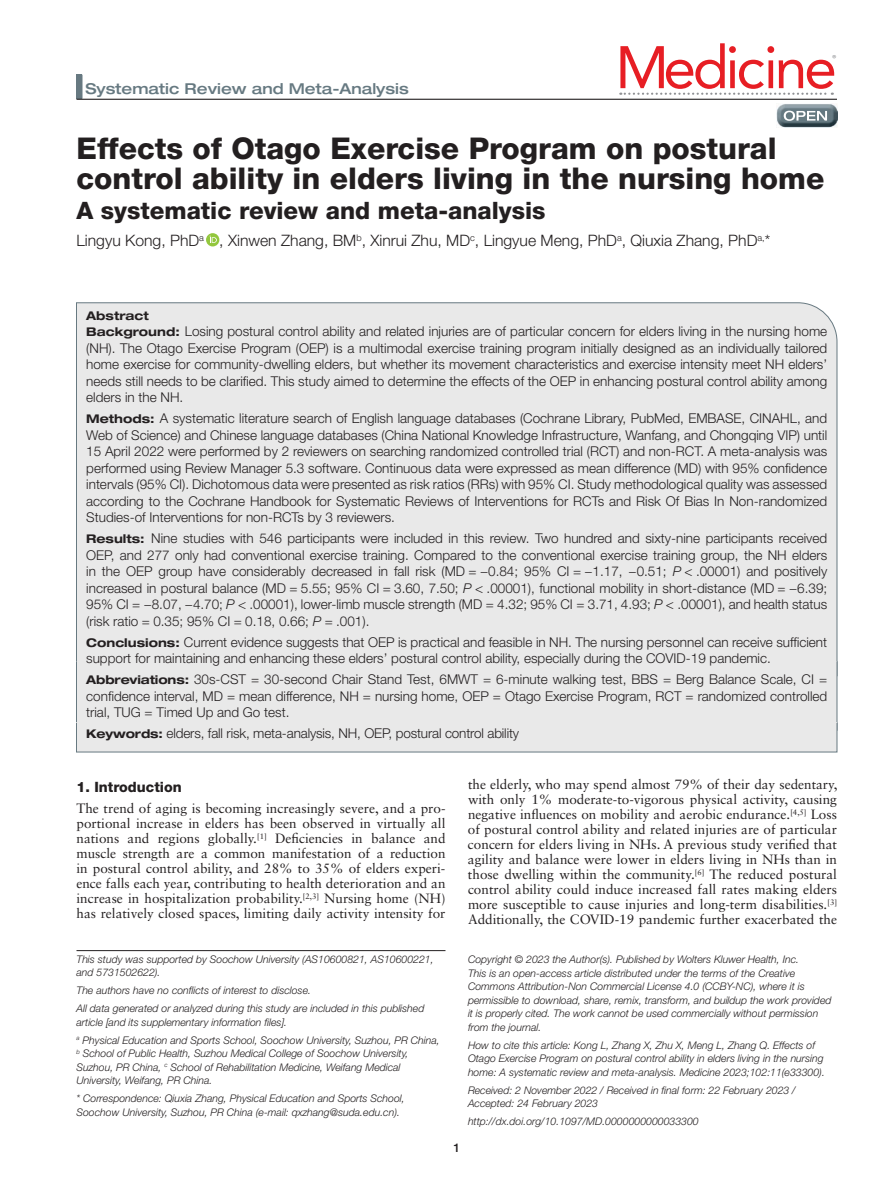
<style>
.page{position:relative;width:891px;height:1188px;background:#fff}
.page>*{position:absolute;margin:0;border:0;box-sizing:border-box;transform-origin:0 0}
.t1{font:59.4px "Avenir";letter-spacing:-.06em;color:#e71e24}
.t2{font:800 30px/30px "Helvetica Neue LT Std";color:#231f20}
.t3{font:800 24px "Helvetica Neue LT Std";color:#231f20}
.t4{font:300 15.75px "Helvetica Neue LT Std";color:#231f20}
.t5{font:500 expanded 15px "Helvetica Neue LT Std";color:#667981}
.t6{font:800 14.25px "Helvetica Neue LT Std";color:#231f20}
.t7{font:300 13.5px/16.5px "Helvetica Neue LT Std";color:#231f20;text-align:justify}
.t8{font:13.5px/15px "Sabon LT Std";color:#231f20;text-align:justify}
.t9{font:700 expanded 12px "Helvetica Neue LT Std";color:#231f20}
.t10{font:500 12px "Helvetica Neue LT Std";color:#231f20}
.t11{font:italic 300 10.5px/13.5px "Helvetica Neue LT Std";color:#231f20}
.t12{font:500 10.35px "Akzidenz Grotesk BE";color:#909295}
.s1{font-weight:700;font-stretch:expanded;font-size:12px}
.s2{font-style:italic}
</style>
<div class="page">
<div style="left:76px;top:74px;width:6px;height:25px;background:#677981"></div>
<hr style="left:76px;top:99px;width:761px;height:1px;background:#231f20">
<img style="left:776px;top:104px;width:61px;height:24px">
<svg style="left:784px;top:111px;width:43px;height:10px"></svg>
<svg style="left:620px;top:93px;width:213px;height:2px"></svg>
<div style="left:76px;top:302px;width:762px;height:375px;background:#e9e9e9"></div>
<div style="left:76px;top:661px;width:761px;height:71px;background:#e9e9e9"></div>
<div style="left:76px;top:723px;width:761px;height:29px;background:#e9e9e9"></div>
<div style="left:206px;top:233px;width:13px;height:13px;background:#93c73e;border-radius:50%"></div>
<svg style="left:210px;top:236px;width:7px;height:7px"></svg>
<hr style="left:76px;top:950px;width:370px;height:1px;background:#231f20">
<p class="t5" style="left:86px;top:80px;width:325px">Systematic Review and Meta-Analysis</p>
<h1 class="t1" style="left:615px;top:33px;width:223px">Medicine</h1>
<p class="t12" style="left:832px;top:52px;width:6px">®</p>
<h2 class="t2" style="left:76px;top:134px;width:749px">Effects of Otago Exercise Program on postural control ability in elders living in the nursing home</h2>
<h3 class="t3" style="left:76px;top:197px;width:471px">A systematic review and meta-analysis</h3>
<p class="t4" style="left:76px;top:231px;width:695px">Lingyu Kong, PhD<sup>a</sup> , Xinwen Zhang, BM<sup>b</sup>, Xinrui Zhu, MD<sup>c</sup>, Lingyue Meng, PhD<sup>a</sup>, Qiuxia Zhang, PhD<sup>a,</sup>*</p>
<p class="t9" style="left:86px;top:308px;width:64px">Abstract</p>
<p class="t7" style="left:86px;top:323px;width:743px"><span class="s1">Background:</span> Losing postural control ability and related injuries are of particular concern for elders living in the nursing home (NH). The Otago Exercise Program (OEP) is a multimodal exercise training program initially designed as an individually tailored home exercise for community-dwelling elders, but whether its movement characteristics and exercise intensity meet NH elders’ needs still needs to be clarified. This study aimed to determine the effects of the OEP in enhancing postural control ability among elders in the NH.</p>
<p class="t7" style="left:86px;top:410px;width:743px"><span class="s1">Methods:</span> A systematic literature search of English language databases (Cochrane Library, PubMed, EMBASE, CINAHL, and Web of Science) and Chinese language databases (China National Knowledge Infrastructure, Wanfang, and Chongqing VIP) until 15 April 2022 were performed by 2 reviewers on searching randomized controlled trial (RCT) and non-RCT. A meta-analysis was performed using Review Manager 5.3 software. Continuous data were expressed as mean difference (MD) with 95% confidence intervals (95% CI). Dichotomous data were presented as risk ratios (RRs) with 95% CI. Study methodological quality was assessed according to the Cochrane Handbook for Systematic Reviews of Interventions for RCTs and Risk Of Bias In Non-randomized Studies-of Interventions for non-RCTs by 3 reviewers.</p>
<p class="t7" style="left:86px;top:530px;width:743px"><span class="s1">Results:</span> Nine studies with 546 participants were included in this review. Two hundred and sixty-nine participants received OEP, and 277 only had conventional exercise training. Compared to the conventional exercise training group, the NH elders in the OEP group have considerably decreased in fall risk (MD = −0.84; 95% CI = −1.17, −0.51; <span class="s2">P</span> &lt; .00001) and positively increased in postural balance (MD = 5.55; 95% CI = 3.60, 7.50; <span class="s2">P</span> &lt; .00001), functional mobility in short-distance (MD = −6.39; 95% CI = −8.07, −4.70; <span class="s2">P</span> &lt; .00001), lower-limb muscle strength (MD = 4.32; 95% CI = 3.71, 4.93; <span class="s2">P</span> &lt; .00001), and health status (risk ratio = 0.35; 95% CI = 0.18, 0.66; <span class="s2">P</span> = .001).</p>
<p class="t7" style="left:86px;top:634px;width:742px"><span class="s1">Conclusions:</span> Current evidence suggests that OEP is practical and feasible in NH. The nursing personnel can receive sufficient support for maintaining and enhancing these elders’ postural control ability, especially during the COVID-19 pandemic.</p>
<p class="t7" style="left:86px;top:671px;width:743px"><span class="s1">Abbreviations:</span> 30s-CST = 30-second Chair Stand Test, 6MWT = 6-minute walking test, BBS = Berg Balance Scale, CI = confidence interval, MD = mean difference, NH = nursing home, OEP = Otago Exercise Program, RCT = randomized controlled trial, TUG = Timed Up and Go test.</p>
<p class="t7" style="left:86px;top:725px;width:434px"><span class="s1">Keywords:</span> elders, fall risk, meta-analysis, NH, OEP, postural control ability</p>
<p class="t6" style="left:76px;top:779px;width:107px">1. Introduction</p>
<p class="t8" style="left:76px;top:801px;width:371px">The trend of aging is becoming increasingly severe, and a pro&shy;portional increase in elders has been observed in virtually all nations and regions globally.<sup>[1]</sup> Deficiencies in balance and muscle strength are a common manifestation of a reduction in postural control ability, and 28% to 35% of elders experi&shy;ence falls each year, contributing to health deterioration and an increase in hospitalization probability.<sup>[2,3]</sup> Nursing home (NH) has relatively closed spaces, limiting daily activity intensity for</p>
<p class="t8" style="left:468px;top:777px;width:371px">the elderly, who may spend almost 79% of their day sedentary, with only 1% moderate-to-vigorous physical activity, causing negative influences on mobility and aerobic endurance.<sup>[4,5]</sup> Loss of postural control ability and related injuries are of particular concern for elders living in NHs. A previous study verified that agility and balance were lower in elders living in NHs than in those dwelling within the community.<sup>[6]</sup> The reduced postural control ability could induce increased fall rates making elders more susceptible to cause injuries and long-term disabilities.<sup>[3] </sup>Additionally, the COVID-19 pandemic further exacerbated the</p>
<p class="t11" style="left:76px;top:952px;width:359px">This study was supported by Soochow University (AS10600821, AS10600221, and 5731502622).</p>
<p class="t11" style="left:76px;top:982px;width:349px;line-height:18px">The authors have no conflicts of interest to disclose.<br>All data generated or analyzed during this study are included in this published</p>
<p class="t11" style="left:76px;top:1013px;width:365px;line-height:18px">article [and its supplementary information files].<br><sup>a</sup> Physical Education and Sports School, Soochow University, Suzhou, PR China,</p>
<p class="t11" style="left:76px;top:1047px;width:334px"><sup>b</sup> School of Public Health, Suzhou Medical College of Soochow University,<br>Suzhou, PR China, <sup>c</sup> School of Rehabilitation Medicine, Weifang Medical<br>University, Weifang, PR China.</p>
<p class="t11" style="left:77px;top:1092px;width:330px">* Correspondence: Qiuxia Zhang, Physical Education and Sports School,<br>Soochow University, Suzhou, PR China (e-mail: qxzhang@suda.edu.cn).</p>
<p class="t10" style="left:453px;top:1140px;width:8px">1</p>
<p class="t11" style="left:468px;top:952px;width:365px">Copyright © 2023 the Author(s). Published by Wolters Kluwer Health, Inc.<br>This is an open-access article distributed under the terms of the Creative Commons Attribution-Non Commercial License 4.0 (CCBY-NC), where it is permissible to download, share, remix, transform, and buildup the work provided it is properly cited. The work cannot be used commercially without permission from the journal.</p>
<p class="t11" style="left:468px;top:1038px;width:358px">How to cite this article: Kong L, Zhang X, Zhu X, Meng L, Zhang Q. Effects of<br>Otago Exercise Program on postural control ability in elders living in the nursing home: A systematic review and meta-analysis. Medicine 2023;102:11(e33300).</p>
<p class="t11" style="left:468px;top:1083px;width:329px">Received: 2 November 2022 / Received in final form: 22 February 2023 /<br>Accepted: 24 February 2023</p>
<p class="t11" style="left:468px;top:1114px;width:232px">http://dx.doi.org/10.1097/MD.0000000000033300</p>
</div>
